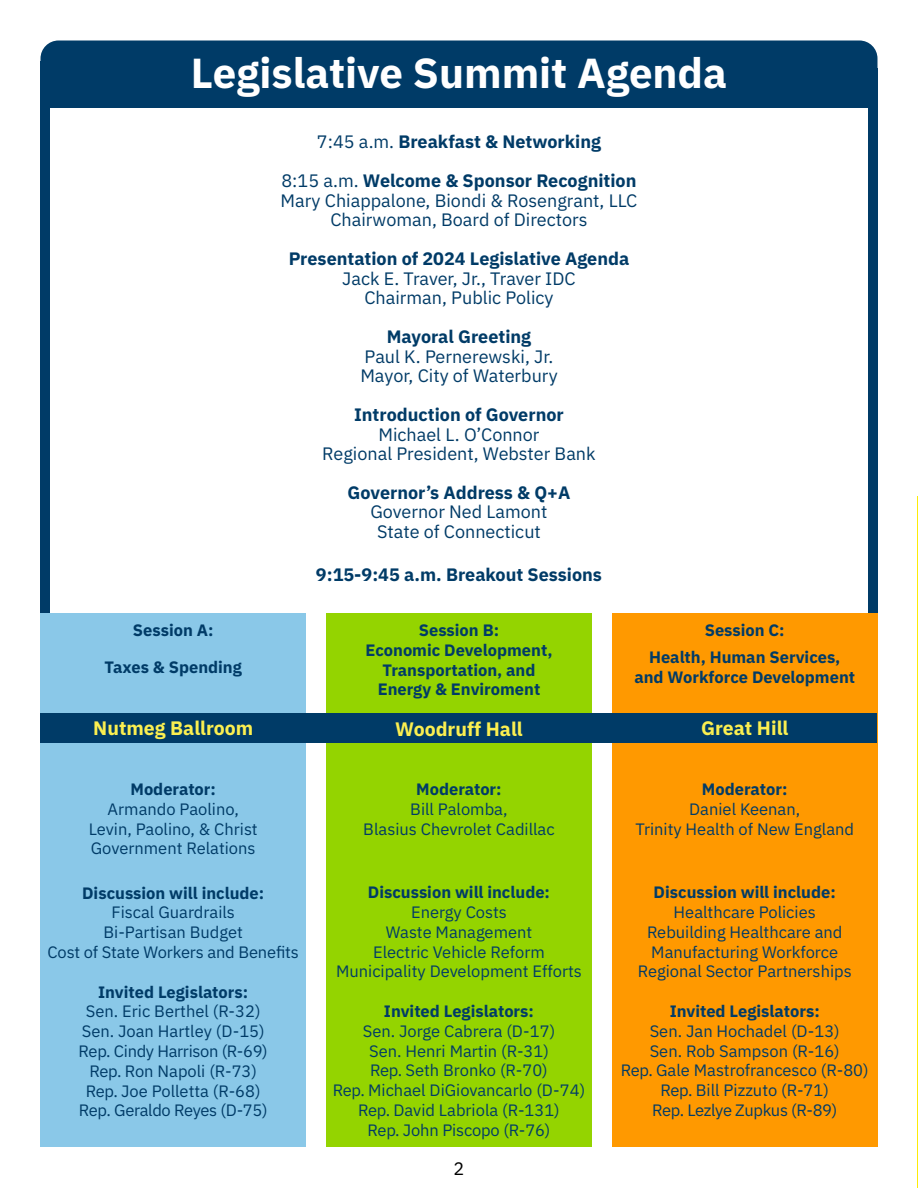
<style>
.page{position:relative;width:918px;height:1188px;background:#fff}
.page>*{position:absolute;margin:0;border:0;box-sizing:border-box;transform-origin:0 0}
.t1{font:700 42px "IBM Plex Sans";color:#fff}
.t2{font:700 19.5px "IBM Plex Sans";color:#fbef50}
.t3{font:18px/19.5px "IBM Plex Sans";color:#003b67;text-align:center}
.t4{font:700 18px/39px "IBM Plex Sans";color:#003b67;text-align:center}
.t5{font:18px "IBM Plex Sans";color:#000}
.t6{font:16.5px/19.8px "IBM Plex Sans";color:#003b67;text-align:center}
.t7{font:700 16.5px/19.8px "IBM Plex Sans";color:#003b67;text-align:center}
.s1{font-weight:400}
</style>
<div class="page">
<div style="left:868px;top:68px;width:10px;height:1021px;background:#003b67"></div>
<div style="left:40px;top:61px;width:10px;height:1021px;background:#003b67"></div>
<div style="left:40px;top:70px;width:838px;height:38px;background:#003b67"></div>
<div style="left:40px;top:40px;width:838px;height:66px;background:#003b67;border-radius:18px"></div>
<div style="left:40px;top:614px;width:266px;height:534px;background:#8ac8e8"></div>
<div style="left:326px;top:614px;width:266px;height:534px;background:#94d400"></div>
<div style="left:612px;top:614px;width:266px;height:534px;background:#f90"></div>
<div style="left:40px;top:713px;width:838px;height:30px;background:#003b67"></div>
<h1 class="t1" style="left:191px;top:39px;width:538px">Legislative Summit Agenda</h1>
<p class="t4" style="left:282px;top:121px;width:357px"><span class="s1">7:45 a.m.</span> Breakfast &amp; Networking<br><span class="s1">8:15 a.m.</span> Welcome &amp; Sponsor Recognition</p>
<p class="t3" style="left:281px;top:189px;width:358px">Mary Chiappalone, Biondi &amp; Rosengrant, LLC<br>Chairwoman, Board of Directors</p>
<p class="t4" style="left:289px;top:238px;width:342px">Presentation of 2024 Legislative Agenda</p>
<p class="t3" style="left:342px;top:267px;width:235px">Jack E. Traver, Jr., Traver IDC<br>Chairman, Public Policy</p>
<p class="t4" style="left:387px;top:316px;width:146px">Mayoral Greeting</p>
<p class="t3" style="left:360px;top:345px;width:199px;text-align:left">Paul K. Pernerewski, Jr.<br>Mayor, City of Waterbury</p>
<p class="t4" style="left:354px;top:394px;width:211px">Introduction of Governor</p>
<p class="t3" style="left:322px;top:423px;width:275px">Michael L. O’Connor<br>Regional President, Webster Bank</p>
<p class="t4" style="left:348px;top:472px;width:224px">Governor’s Address &amp; Q+A</p>
<p class="t3" style="left:370px;top:501px;width:179px">Governor Ned Lamont<br>State of Connecticut</p>
<p class="t4" style="left:316px;top:554px;width:288px">9:15-9:45 a.m. Breakout Sessions</p>
<p class="t7" style="left:133px;top:619px;width:82px">Session A:</p>
<p class="t7" style="left:105px;top:656px;width:139px">Taxes &amp; Spending</p>
<p class="t2" style="left:93px;top:713px;width:161px">Nutmeg Ballroom</p>
<p class="t7" style="left:130px;top:778px;width:87px">Moderator:</p>
<p class="t6" style="left:89px;top:798px;width:171px">Armando Paolino,<br>Levin, Paolino, &amp; Christ<br>Government Relations</p>
<p class="t7" style="left:82px;top:881px;width:184px">Discussion will include:</p>
<p class="t6" style="left:48px;top:901px;width:253px">Fiscal Guardrails<br>Bi-Partisan Budget<br>Cost of State Workers and Benefits</p>
<p class="t7" style="left:98px;top:980px;width:152px">Invited Legislators:</p>
<p class="t6" style="left:79px;top:1000px;width:191px">Sen. Eric Berthel (R-32)<br>Sen. Joan Hartley (D-15)<br>Rep. Cindy Harrison (R-69)<br>Rep. Ron Napoli (R-73)<br>Rep. Joe Polletta (R-68)<br>Rep. Geraldo Reyes (D-75)</p>
<p class="t7" style="left:366px;top:619px;width:188px">Session B:<br>Economic Development,<br>Transportation, and<br>Energy &amp; Enviroment</p>
<p class="t2" style="left:395px;top:713px;width:129px">Woodruff Hall</p>
<p class="t7" style="left:416px;top:778px;width:87px">Moderator:</p>
<p class="t6" style="left:363px;top:798px;width:193px">Bill Palomba,<br>Blasius Chevrolet Cadillac</p>
<p class="t7" style="left:368px;top:881px;width:184px">Discussion will include:</p>
<p class="t6" style="left:336px;top:901px;width:247px">Energy Costs<br>Waste Management<br>Electric Vehicle Reform<br>Municipality Development Efforts</p>
<p class="t7" style="left:384px;top:1000px;width:152px">Invited Legislators:</p>
<p class="t6" style="left:333px;top:1020px;width:254px">Sen. Jorge Cabrera (D-17)<br>Sen. Henri Martin (R-31)<br>Rep. Seth Bronko (R-70)<br>Rep. Michael DiGiovancarlo (D-74)<br>Rep. David Labriola (R-131)<br>Rep. John Piscopo (R-76)</p>
<p class="t5" style="left:454px;top:1155px;width:12px">2</p>
<p class="t7" style="left:649px;top:615px;width:193px;line-height:27.3px">Session C:<br>Health, Human Services,</p>
<p class="t7" style="left:634px;top:666px;width:222px">and Workforce Development</p>
<p class="t2" style="left:701px;top:713px;width:89px">Great Hill</p>
<p class="t7" style="left:702px;top:778px;width:87px">Moderator:</p>
<p class="t6" style="left:635px;top:798px;width:220px">Daniel Keenan,<br>Trinity Health of New England</p>
<p class="t7" style="left:654px;top:881px;width:184px">Discussion will include:</p>
<p class="t6" style="left:638px;top:901px;width:216px">Healthcare Policies<br>Rebuilding Healthcare and<br>Manufacturing Workforce<br>Regional Sector Partnerships</p>
<p class="t7" style="left:670px;top:1000px;width:152px">Invited Legislators:</p>
<p class="t6" style="left:621px;top:1020px;width:249px">Sen. Jan Hochadel (D-13)<br>Sen. Rob Sampson (R-16)<br>Rep. Gale Mastrofrancesco (R-80)<br>Rep. Bill Pizzuto (R-71)<br>Rep. Lezlye Zupkus (R-89)</p>
</div>
